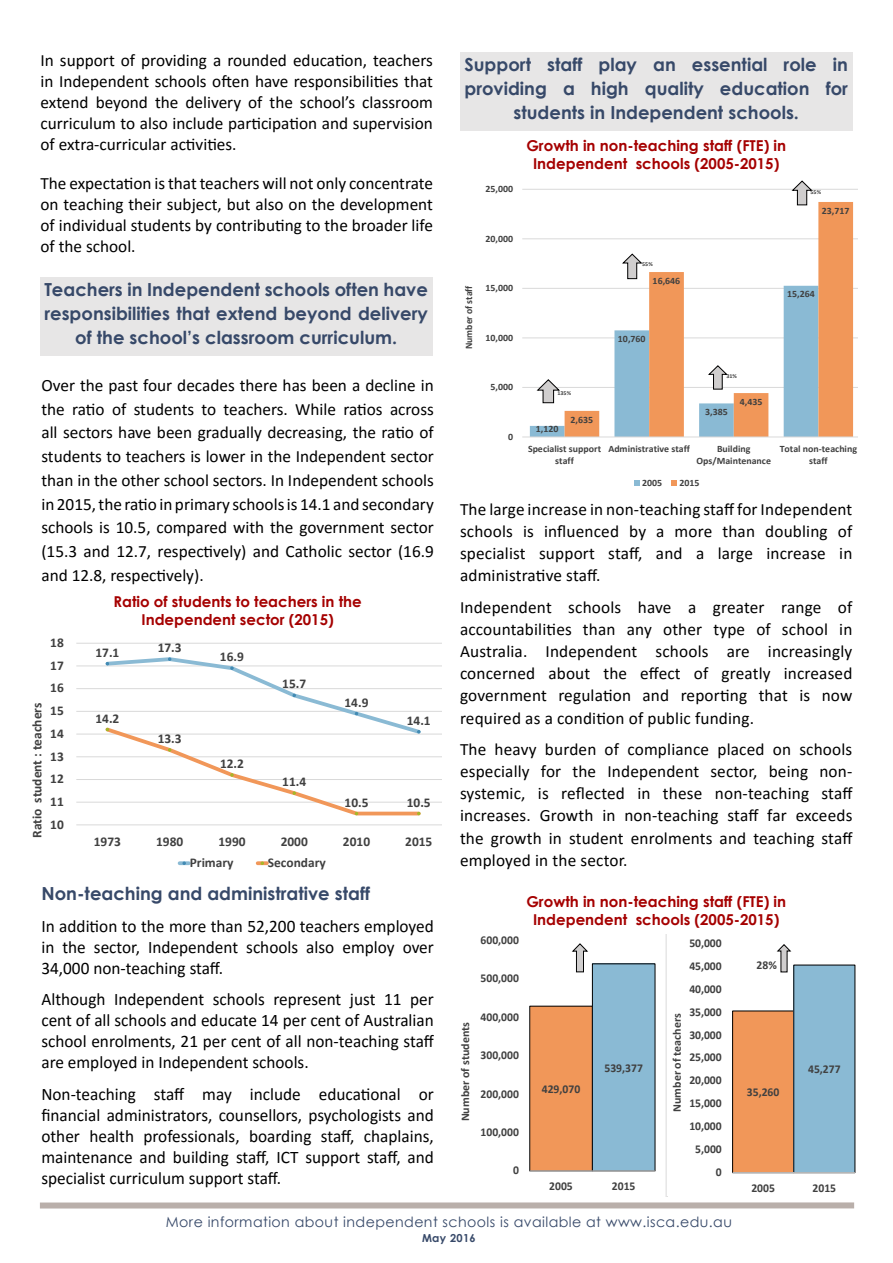
<style>
.page{position:relative;width:893px;height:1263px;background:#fff}
.page>*{position:absolute;margin:0;border:0;box-sizing:border-box;transform-origin:0 0}
.Subheadings{font:700 18px/24px "Century Gothic";color:#374969;text-align:center}
.Subheadings-2{font:17.55px/21px "Calibri";color:#000;text-align:justify}
.Subheadings-3{font:17.25px/22.2px "Calibri";color:#000;text-align:justify}
.Leading_sentence{font:700 15px/18px "Century Gothic";color:#a50000;text-align:center}
.t1{font:14.1px "Century Gothic";letter-spacing:.03em;color:#374969}
.t2{font:700 13.35px "Calibri";color:#404040}
.t3{font:700 12px "Calibri";color:#404040}
.t4{font:700 11.7px "Calibri";color:#404040}
.t5{font:700 10.95px "Century Gothic";letter-spacing:.03em;color:#374969}
.t6{font:700 9.9px "Calibri";color:#404040}
.t7{font:700 9.75px/11.9px "Calibri";color:#404040;text-align:center}
.t8{font:700 6px "Calibri";letter-spacing:.005em;color:#404040}
</style>
<div class="page">
<div style="left:40px;top:1202px;width:814px;height:6px;background:#b9afaa"></div>
<div style="left:40px;top:278px;width:392px;height:78px;background:#e7e6e6"></div>
<div style="left:460px;top:53px;width:392px;height:78px;background:#e7e6e6"></div>
<svg style="left:76px;top:642px;width:365px;height:224px"></svg>
<svg style="left:522px;top:189px;width:336px;height:297px"></svg>
<svg style="left:622px;top:253px;width:20px;height:26px"></svg>
<svg style="left:530px;top:286px;width:288px;height:151px"></svg>
<svg style="left:792px;top:180px;width:21px;height:25px"></svg>
<svg style="left:529px;top:935px;width:137px;height:261px"></svg>
<svg style="left:572px;top:943px;width:16px;height:29px"></svg>
<svg style="left:666px;top:935px;width:190px;height:261px"></svg>
<svg style="left:777px;top:944px;width:14px;height:28px"></svg>
<p class="Subheadings-3" style="left:40px;top:49px;width:394px;line-height:21px">In support of providing a rounded education, teachers in Independent schools often have responsibilities that extend beyond the delivery of the school’s classroom curriculum to also include participation and supervision of extra-curricular activities.</p>
<p class="Subheadings-3" style="left:40px;top:172px;width:394px;line-height:21px">The expectation is that teachers will not only concentrate on teaching their subject, but also on the development of individual students by contributing to the broader life of the school.</p>
<p class="Subheadings" style="left:44px;top:276px;width:385px">Teachers in Independent schools often have responsibilities that extend beyond delivery of the school’s classroom curriculum.</p>
<p class="Subheadings-3" style="left:41px;top:373px;width:394px;line-height:23.7px">Over the past four decades there has been a decline in the ratio of students to teachers. While ratios across all sectors have been gradually decreasing, the ratio of students to teachers is lower in the Independent sector than in the other school sectors. In Independent schools in 2015, the ratio in primary schools is 14.1 and secondary schools is 10.5, compared with the government sector (15.3 and 12.7, respectively) and Catholic sector (16.9 and 12.8, respectively).</p>
<p class="t2" style="left:27px;top:838px;width:137px;rotate:-90deg">Ratio student : teachers</p>
<p class="t2" style="left:50px;top:633px;width:15px">18</p>
<p class="t2" style="left:50px;top:656px;width:15px">17</p>
<p class="t2" style="left:50px;top:679px;width:15px">16</p>
<p class="t2" style="left:50px;top:701px;width:15px">15</p>
<p class="t2" style="left:50px;top:724px;width:15px">14</p>
<p class="t2" style="left:50px;top:747px;width:15px">13</p>
<p class="t2" style="left:50px;top:769px;width:15px">12</p>
<p class="t2" style="left:50px;top:792px;width:15px">11</p>
<p class="t2" style="left:50px;top:815px;width:15px">10</p>
<p class="Leading_sentence" style="left:113px;top:592px;width:250px">Ratio of students to teachers in the<br>Independent sector (2015)</p>
<p class="t2" style="left:95px;top:643px;width:25px">17.1</p>
<p class="t2" style="left:158px;top:638px;width:25px">17.3</p>
<p class="t2" style="left:220px;top:647px;width:25px">16.9</p>
<p class="t2" style="left:282px;top:675px;width:25px">15.7</p>
<p class="t2" style="left:345px;top:693px;width:25px">14.9</p>
<p class="t2" style="left:95px;top:709px;width:25px">14.2</p>
<p class="t2" style="left:407px;top:711px;width:25px">14.1</p>
<p class="t2" style="left:158px;top:729px;width:25px">13.3</p>
<p class="t2" style="left:220px;top:754px;width:25px">12.2</p>
<p class="t2" style="left:282px;top:772px;width:25px">11.4</p>
<p class="t2" style="left:345px;top:793px;width:25px">10.5</p>
<p class="t2" style="left:407px;top:793px;width:25px">10.5</p>
<p class="t2" style="left:94px;top:832px;width:29px">1973</p>
<p class="t2" style="left:156px;top:832px;width:29px">1980</p>
<p class="t2" style="left:218px;top:832px;width:29px">1990</p>
<p class="t2" style="left:281px;top:832px;width:29px">2000</p>
<p class="t2" style="left:343px;top:832px;width:29px">2010</p>
<p class="t2" style="left:405px;top:832px;width:29px">2015</p>
<p class="t2" style="left:190px;top:853px;width:45px">Primary</p>
<p class="t2" style="left:268px;top:853px;width:60px">Secondary</p>
<p class="Subheadings" style="left:41px;top:881px;width:330px">Non-teaching and administrative staff</p>
<p class="Subheadings-2" style="left:41px;top:915px;width:394px">In addition to the more than 52,200 teachers employed in the sector, Independent schools also employ over 34,000 non-teaching staff.</p>
<p class="Subheadings-2" style="left:41px;top:988px;width:394px">Although Independent schools represent just 11 per cent of all schools and educate 14 per cent of Australian school enrolments, 21 per cent of all non-teaching staff are employed in Independent schools.</p>
<p class="Subheadings-2" style="left:41px;top:1083px;width:394px">Non-teaching staff may include educational or financial administrators, counsellors, psychologists and other health professionals, boarding staff, chaplains, maintenance and building staff, ICT support staff, and specialist curriculum support staff.</p>
<p class="Subheadings" style="left:464px;top:51px;width:385px">Support staff play an essential role in providing a high quality education for students in Independent schools.</p>
<p class="Leading_sentence" style="left:526px;top:136px;width:261px">Growth in non-teaching staff (FTE) in<br>Independent schools (2005-2015)</p>
<p class="t7" style="left:485px;top:183px;width:29px">25,000</p>
<p class="t7" style="left:485px;top:232px;width:29px">20,000</p>
<p class="t6" style="left:462px;top:349px;width:65px;rotate:-90deg">Number of staff</p>
<p class="t7" style="left:485px;top:282px;width:29px">15,000</p>
<p class="t7" style="left:485px;top:331px;width:29px">10,000</p>
<p class="t7" style="left:490px;top:381px;width:24px">5,000</p>
<p class="t7" style="left:508px;top:430px;width:7px">0</p>
<p class="t8" style="left:810px;top:188px;width:12px">55%</p>
<p class="t8" style="left:557px;top:389px;width:15px">135%</p>
<p class="t7" style="left:536px;top:422px;width:24px">1,120</p>
<p class="t7" style="left:570px;top:413px;width:24px">2,635</p>
<p class="t8" style="left:642px;top:260px;width:12px">55%</p>
<p class="t7" style="left:653px;top:274px;width:29px">16,646</p>
<p class="t7" style="left:618px;top:333px;width:29px">10,760</p>
<p class="t8" style="left:726px;top:372px;width:12px">31%</p>
<p class="t7" style="left:705px;top:406px;width:24px">3,385</p>
<p class="t7" style="left:740px;top:395px;width:24px">4,435</p>
<p class="t7" style="left:822px;top:204px;width:29px">23,717</p>
<p class="t7" style="left:787px;top:288px;width:29px">15,264</p>
<p class="t7" style="left:528px;top:443px;width:75px">Specialist support staff</p>
<p class="t7" style="left:608px;top:443px;width:83px">Administrative staff</p>
<p class="t7" style="left:696px;top:443px;width:76px">Building<br>Ops/Maintenance</p>
<p class="t7" style="left:780px;top:443px;width:79px">Total non-teaching staff</p>
<p class="t7" style="left:642px;top:476px;width:22px">2005</p>
<p class="t7" style="left:679px;top:476px;width:22px">2015</p>
<p class="Subheadings-3" style="left:460px;top:497px;width:394px">The large increase in non-teaching staff for Independent schools is influenced by a more than doubling of specialist support staff, and a large increase in administrative staff.</p>
<p class="Subheadings-3" style="left:460px;top:595px;width:394px">Independent schools have a greater range of accountabilities than any other type of school in Australia. Independent schools are increasingly concerned about the effect of greatly increased government regulation and reporting that is now required as a condition of public funding.</p>
<p class="Subheadings-3" style="left:460px;top:737px;width:394px">The heavy burden of compliance placed on schools especially for the Independent sector, being non&shy;systemic, is reflected in these non-teaching staff increases. Growth in non-teaching staff far exceeds the growth in student enrolments and teaching staff employed in the sector.</p>
<p class="Leading_sentence" style="left:526px;top:892px;width:261px">Growth in non-teaching staff (FTE) in<br>Independent schools (2005-2015)</p>
<p class="t4" style="left:457px;top:1121px;width:101px;rotate:-90deg">Number of students</p>
<p class="t3" style="left:481px;top:931px;width:40px">600,000</p>
<p class="t3" style="left:481px;top:970px;width:40px">500,000</p>
<p class="t3" style="left:481px;top:1008px;width:40px">400,000</p>
<p class="t3" style="left:481px;top:1047px;width:40px">300,000</p>
<p class="t3" style="left:481px;top:1085px;width:40px">200,000</p>
<p class="t3" style="left:481px;top:1123px;width:40px">100,000</p>
<p class="t3" style="left:513px;top:1162px;width:7px">0</p>
<p class="t3" style="left:542px;top:1080px;width:40px">429,070</p>
<p class="t3" style="left:604px;top:1059px;width:40px">539,377</p>
<p class="t3" style="left:549px;top:1177px;width:25px">2005</p>
<p class="t3" style="left:612px;top:1177px;width:25px">2015</p>
<p class="t4" style="left:668px;top:1112px;width:100px;rotate:-90deg">Number of teachers</p>
<p class="t3" style="left:689px;top:934px;width:34px">50,000</p>
<p class="t3" style="left:689px;top:957px;width:34px">45,000</p>
<p class="t3" style="left:689px;top:980px;width:34px">40,000</p>
<p class="t3" style="left:689px;top:1003px;width:34px">35,000</p>
<p class="t3" style="left:689px;top:1026px;width:34px">30,000</p>
<p class="t3" style="left:689px;top:1049px;width:34px">25,000</p>
<p class="t3" style="left:689px;top:1072px;width:34px">20,000</p>
<p class="t3" style="left:689px;top:1095px;width:34px">15,000</p>
<p class="t3" style="left:689px;top:1118px;width:34px">10,000</p>
<p class="t3" style="left:695px;top:1141px;width:28px">5,000</p>
<p class="t3" style="left:716px;top:1164px;width:7px">0</p>
<p class="t3" style="left:756px;top:957px;width:22px">28%</p>
<p class="t3" style="left:747px;top:1083px;width:34px">35,260</p>
<p class="t3" style="left:808px;top:1060px;width:34px">45,277</p>
<p class="t3" style="left:751px;top:1179px;width:25px">2005</p>
<p class="t3" style="left:813px;top:1179px;width:25px">2015</p>
<p class="t1" style="left:166px;top:1212px;width:568px">More information about independent schools is available at www.isca.edu.au</p>
<p class="t5" style="left:422px;top:1230px;width:55px">May 2016</p>
</div>
